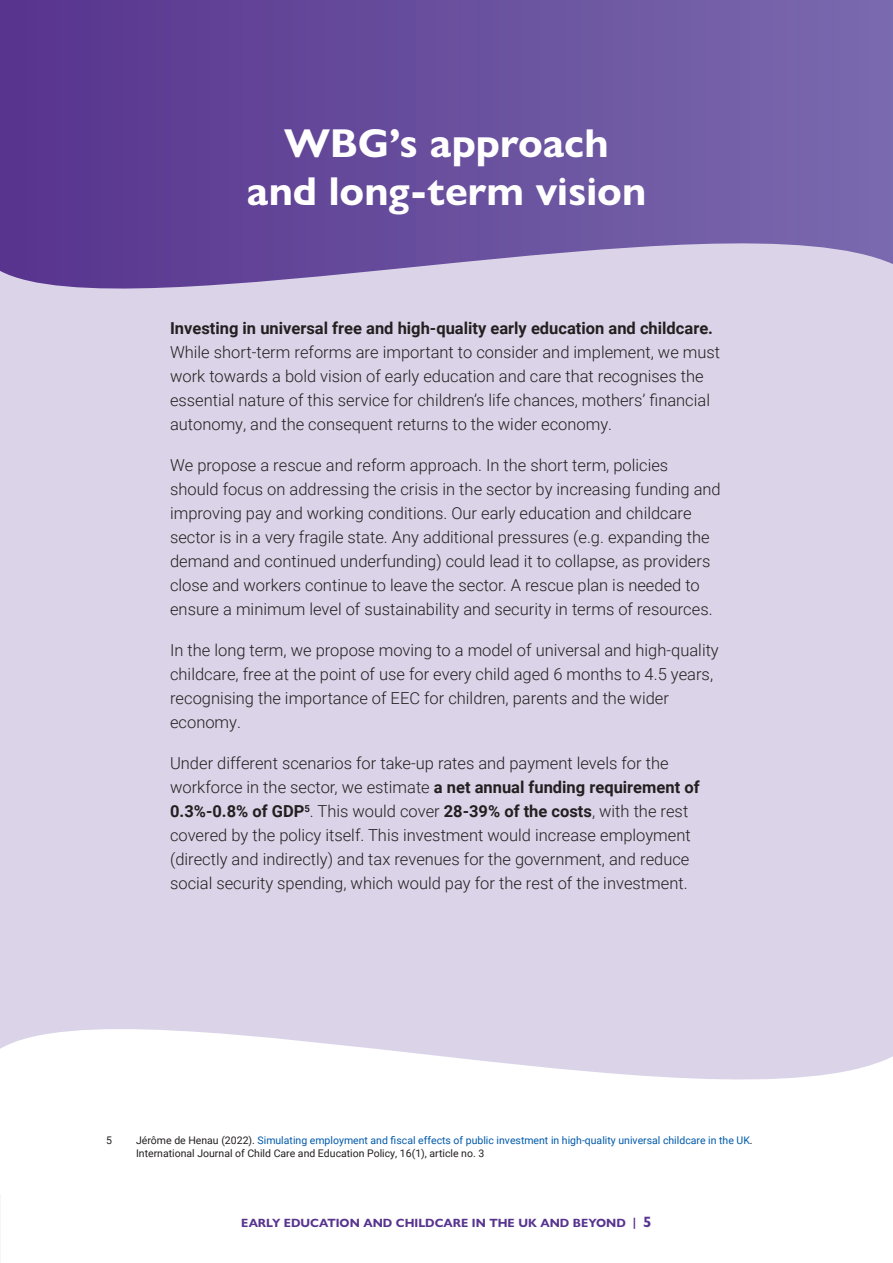
<style>
.page{position:relative;width:893px;height:1263px;background:#fff}
.page>*{position:absolute;margin:0;border:0;box-sizing:border-box;transform-origin:0 0}
.b_head_new{font:700 40.5px/48px "Gill Sans Nova";color:#fff;text-align:center}
.body_WG_new{font:300 16.5px/24px "Roboto";color:#231f20}
.t1{font:700 12px "Gill Sans Nova";color:#58348f}
.footnotes{font:10.5px/12.6px "Roboto";color:#015aaa}
.footnotes-2{font:10.5px "Roboto";color:#231f20}
.s1{font-weight:700}
.s2{color:#231f20}
.s3{font-size:15px}
</style>
<div class="page">
<div style="left:0;top:303px;width:893px;height:670px;background:#dbd4e8"></div>
<svg style="left:0;top:973px;width:893px;height:290px"></svg>
<svg style="left:0;top:0;width:893px;height:303px;background:#765ea6"></svg>
<p class="b_head_new" style="left:247px;top:119px;width:401px">WBG’s approach and long-term vision</p>
<p class="body_WG_new" style="left:170px;top:315px;width:552px"><span class="s1">Investing in universal free and high-quality early education and childcare.<br></span>While short-term reforms are important to consider and implement, we must work towards a bold vision of early education and care that recognises the essential nature of this service for children’s life chances, mothers’ financial autonomy, and the consequent returns to the wider economy.</p>
<p class="body_WG_new" style="left:170px;top:452px;width:552px">We propose a rescue and reform approach. In the short term, policies should focus on addressing the crisis in the sector by increasing funding and improving pay and working conditions. Our early education and childcare sector is in a very fragile state. Any additional pressures (e.g. expanding the demand and continued underfunding) could lead it to collapse, as providers close and workers continue to leave the sector. A rescue plan is needed to ensure a minimum level of sustainability and security in terms of resources.</p>
<p class="body_WG_new" style="left:170px;top:637px;width:550px">In the long term, we propose moving to a model of universal and high-quality childcare, free at the point of use for every child aged 6 months to 4.5 years, recognising the importance of EEC for children, parents and the wider economy.</p>
<p class="body_WG_new" style="left:170px;top:750px;width:531px">Under different scenarios for take-up rates and payment levels for the workforce in the sector, we estimate <span class="s1">a net annual funding requirement of 0.3%-0.8% of GDP</span><sup>5</sup>. This would cover <span class="s1">28-39% of the costs</span>, with the rest covered by the policy itself. This investment would increase employment (directly and indirectly) and tax revenues for the government, and reduce social security spending, which would pay for the rest of the investment.</p>
<p class="footnotes-2" style="left:106px;top:1133px;width:7px">5</p>
<p class="footnotes" style="left:136px;top:1134px;width:618px"><span class="s2">Jérôme de Henau (2022).</span> Simulating employment and fiscal effects of public investment in high-quality universal childcare in the UK<span class="s2">.<br>International Journal of Child Care and Education Policy, 16(1), article no. 3</span></p>
<p class="t1" style="left:241px;top:1215px;width:412px">EARLY EDUCATION AND CHILDCARE IN THE UK AND BEYOND | <span class="s3">5</span></p>
</div>
